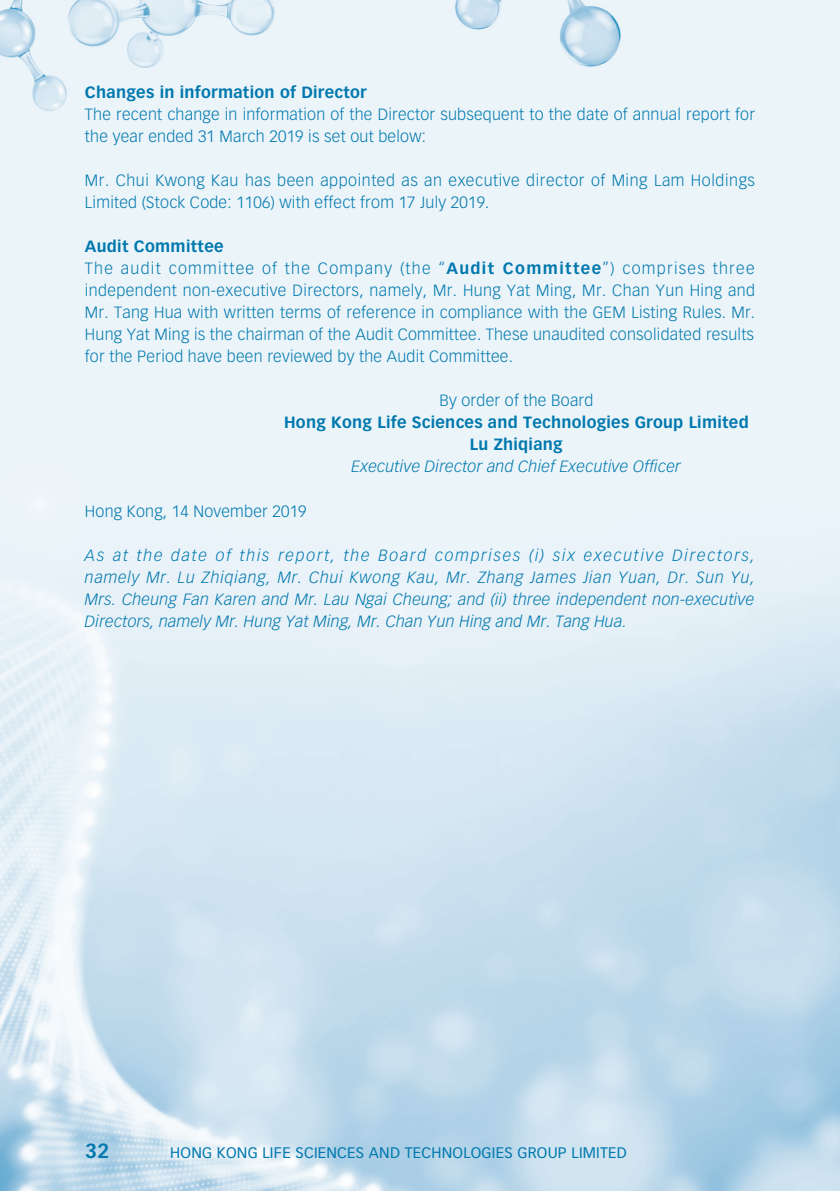
<style>
.page{position:relative;width:840px;height:1191px;background:#fff}
.page>*{position:absolute;margin:0;border:0;box-sizing:border-box;transform-origin:0 0}
.t1{font:700 20px "Vectora LT Std";color:#0078ae}
.t2{font:300 16px/22px "Vectora LT Std";letter-spacing:.015em;color:#0078ae}
.t3{font:italic 300 16px/22px "Vectora LT Std";letter-spacing:.015em;color:#0078ae;text-align:justify}
.t4{font:300 16px/22px "Vectora LT Std";letter-spacing:.035em;color:#0078ae}
.t5{font:700 16px/22px "Vectora LT Std";letter-spacing:.02em;color:#0078ae;text-align:center}
.t6{font:15px "Vectora LT Std";letter-spacing:.015em;color:#0078ae}
.s1{font-weight:700}
</style>
<div class="page">
<img style="left:0;top:0;width:839px;height:1191px">
<p class="t5" style="left:85px;top:82px;width:283px">Changes in information of Director</p>
<p class="t2" style="left:85px;top:104px;width:671px">The recent change in information of the Director subsequent to the date of annual report for the year ended 31 March 2019 is set out below:</p>
<p class="t4" style="left:85px;top:170px;width:671px">Mr. Chui Kwong Kau has been appointed as an executive director of Ming Lam Holdings<br>Limited (Stock Code: 1106) with effect from 17 July 2019.</p>
<p class="t2" style="left:85px;top:236px;width:671px"><span class="s1">Audit Committee<br></span>The audit committee of the Company (the “<span class="s1">Audit Committee</span>”) comprises three independent non-executive Directors, namely, Mr. Hung Yat Ming, Mr. Chan Yun Hing and Mr. Tang Hua with written terms of reference in compliance with the GEM Listing Rules. Mr.<br>Hung Yat Ming is the chairman of the Audit Committee. These unaudited consolidated results for the Period have been reviewed by the Audit Committee.</p>
<p class="t2" style="left:439px;top:390px;width:155px">By order of the Board</p>
<p class="t5" style="left:284px;top:412px;width:466px">Hong Kong Life Sciences and Technologies Group Limited<br>Lu Zhiqiang</p>
<p class="t3" style="left:351px;top:456px;width:330px">Executive Director and Chief Executive Officer</p>
<p class="t2" style="left:85px;top:500px;width:223px">Hong Kong, 14 November 2019</p>
<p class="t3" style="left:85px;top:544px;width:671px">As at the date of this report, the Board comprises (i) six executive Directors, namely Mr. Lu Zhiqiang, Mr. Chui Kwong Kau, Mr. Zhang James Jian Yuan, Dr. Sun Yu, Mrs. Cheung Fan Karen and Mr. Lau Ngai Cheung; and (ii) three independent non-executive Directors, namely Mr. Hung Yat Ming, Mr. Chan Yun Hing and Mr. Tang Hua.</p>
<p class="t1" style="left:85px;top:1139px;width:26px">32</p>
<p class="t6" style="left:170px;top:1143px;width:458px">HONG KONG LIFE SCIENCES AND TECHNOLOGIES GROUP LIMITED</p>
</div>
